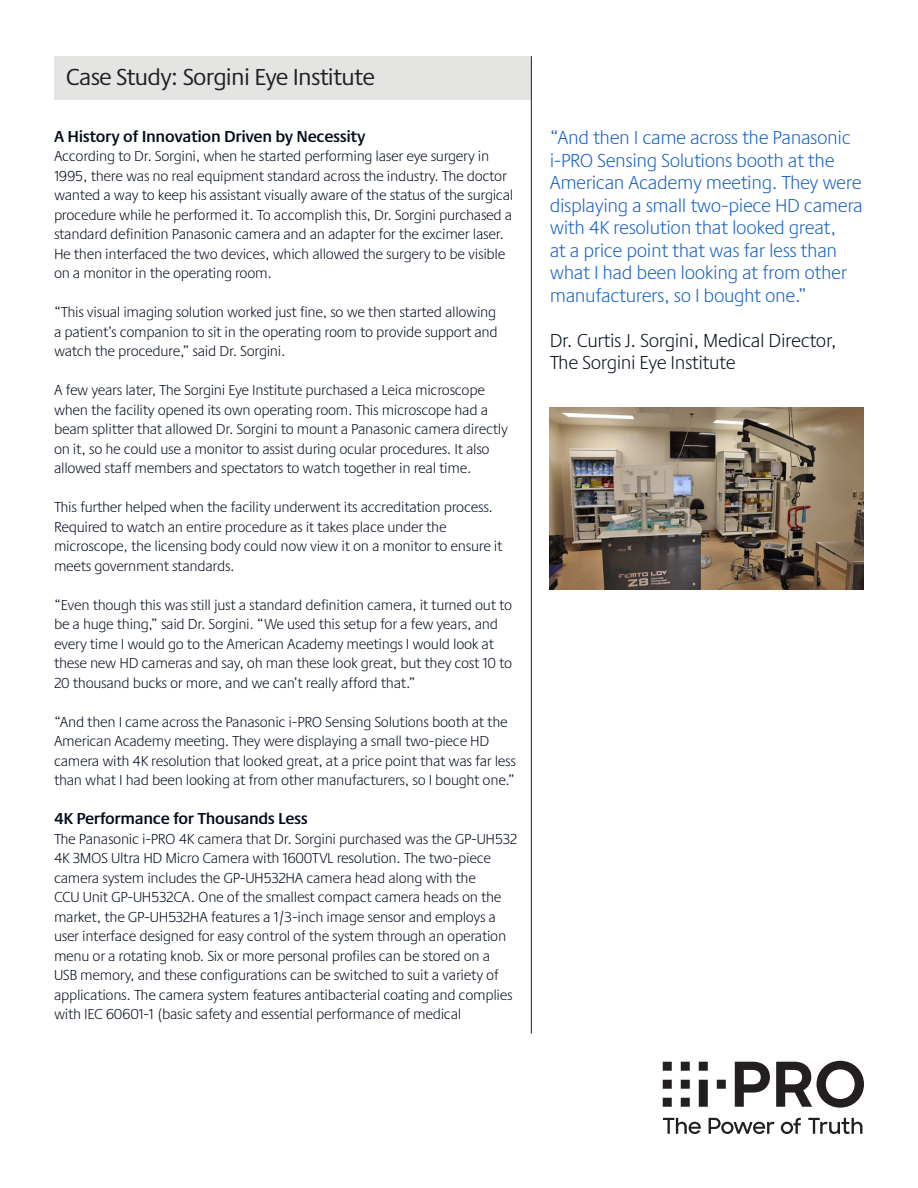
<style>
.page{position:relative;width:918px;height:1188px;background:#fff}
.page>*{position:absolute;margin:0;border:0;box-sizing:border-box;transform-origin:0 0}
.t1{font:24px "Praxis Next";letter-spacing:-.03em;color:#231f20}
.t2{font:300 19.5px/22.5px "Praxis Next";letter-spacing:-.02em;color:#145fc7}
.Body{font:300 19.5px/22.5px "Praxis Next";letter-spacing:-.02em;color:#040c1b}
.SubHead_Bold{font:600 16.5px "Praxis Next";letter-spacing:-.02em;color:#040c1b}
.Body-2{font:300 15px/19.5px "Praxis Next";letter-spacing:-.02em;color:#040c1b}
</style>
<div class="page">
<div style="left:54px;top:56px;width:477px;height:43px;background:#e4e4e3"></div>
<hr style="left:531px;top:56px;width:1px;height:978px;background:#231f20">
<svg style="left:663px;top:1061px;width:201px;height:73px"></svg>
<img style="left:550px;top:407px;width:314px;height:183px">
<p class="t1" style="left:66px;top:59px;width:311px">Case Study: Sorgini Eye Institute</p>
<p class="SubHead_Bold" style="left:54px;top:124px;width:313px">A History of Innovation Driven by Necessity</p>
<p class="Body-2" style="left:54px;top:146px;width:461px">According to Dr. Sorgini, when he started performing laser eye surgery in 1995, there was no real equipment standard across the industry. The doctor wanted a way to keep his assistant visually aware of the status of the surgical procedure while he performed it. To accomplish this, Dr. Sorgini purchased a standard definition Panasonic camera and an adapter for the excimer laser.<br>He then interfaced the two devices, which allowed the surgery to be visible on a monitor in the operating room.</p>
<p class="Body-2" style="left:54px;top:302px;width:445px;text-align:justify">“This visual imaging solution worked just fine, so we then started allowing a patient’s companion to sit in the operating room to provide support and watch the procedure,” said Dr. Sorgini.</p>
<p class="Body-2" style="left:54px;top:380px;width:455px">A few years later, The Sorgini Eye Institute purchased a Leica microscope when the facility opened its own operating room. This microscope had a beam splitter that allowed Dr. Sorgini to mount a Panasonic camera directly on it, so he could use a monitor to assist during ocular procedures. It also allowed staff members and spectators to watch together in real time.</p>
<p class="Body-2" style="left:54px;top:497px;width:450px">This further helped when the facility underwent its accreditation process.<br>Required to watch an entire procedure as it takes place under the microscope, the licensing body could now view it on a monitor to ensure it meets government standards.</p>
<p class="Body-2" style="left:54px;top:595px;width:460px">“Even though this was still just a standard definition camera, it turned out to be a huge thing,” said Dr. Sorgini. “We used this setup for a few years, and every time I would go to the American Academy meetings I would look at these new HD cameras and say, oh man these look great, but they cost 10 to 20 thousand bucks or more, and we can’t really afford that.”</p>
<p class="Body-2" style="left:54px;top:712px;width:464px">“And then I came across the Panasonic i-PRO Sensing Solutions booth at the American Academy meeting. They were displaying a small two-piece HD camera with 4K resolution that looked great, at a price point that was far less than what I had been looking at from other manufacturers, so I bought one.”</p>
<p class="SubHead_Bold" style="left:54px;top:806px;width:255px">4K Performance for Thousands Less</p>
<p class="Body-2" style="left:54px;top:829px;width:465px">The Panasonic i-PRO 4K camera that Dr. Sorgini purchased was the GP-UH532<br>4K 3MOS Ultra HD Micro Camera with 1600TVL resolution. The two-piece camera system includes the GP-UH532HA camera head along with the<br>CCU Unit GP-UH532CA. One of the smallest compact camera heads on the market, the GP-UH532HA features a 1/3-inch image sensor and employs a user interface designed for easy control of the system through an operation menu or a rotating knob. Six or more personal profiles can be stored on a<br>USB memory, and these configurations can be switched to suit a variety of applications. The camera system features antibacterial coating and complies with IEC 60601-1 (basic safety and essential performance of medical</p>
<p class="t2" style="left:550px;top:126px;width:315px">“And then I came across the Panasonic i-PRO Sensing Solutions booth at the American Academy meeting. They were displaying a small two-piece HD camera with 4K resolution that looked great,<br>at a price point that was far less than what I had been looking at from other manufacturers, so I bought one.”</p>
<p class="Body" style="left:550px;top:328px;width:289px">Dr. Curtis J. Sorgini, Medical Director,<br>The Sorgini Eye Institute</p>
</div>
